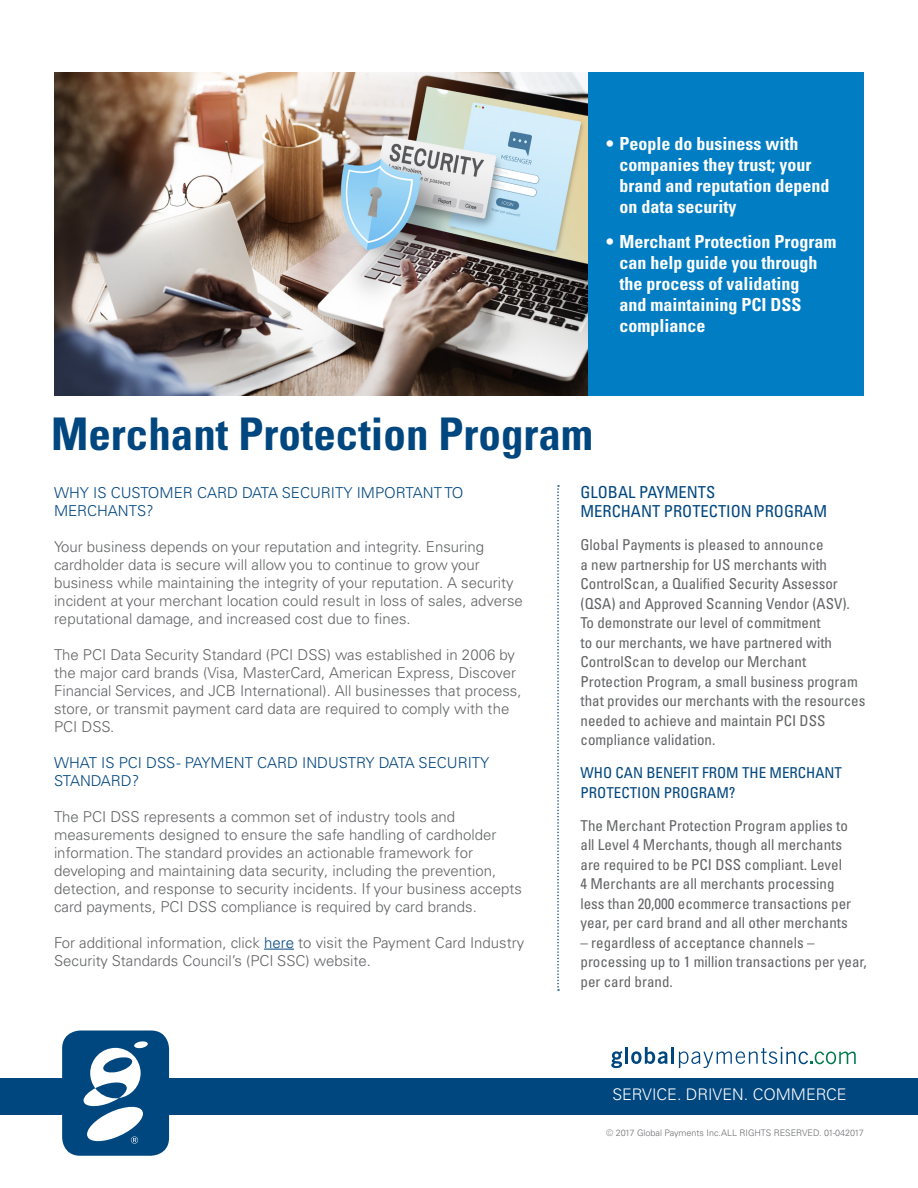
<style>
.page{position:relative;width:918px;height:1188px;background:#fff}
.page>*{position:absolute;margin:0;border:0;box-sizing:border-box;transform-origin:0 0}
.t1{font:45px "Univers LTCYR 67 Bold Cond";color:#00467f}
.t2{font:700 condensed 18px/21px "Univers LT Pro";color:#fff}
.t3{font:condensed 16.5px/19.5px "Univers LT Pro";color:#00467f}
.t4{font:300 16.05px "Univers LT Pro 45";color:#fff}
.t5{font:300 15px/18px "Univers LT Pro 45";color:#636466}
.t6{font:condensed 15px/19.5px "Univers LT Pro";color:#636466}
.t7{font:300 15px/18px "Univers LT Pro 45";color:#00467f}
.t8{font:condensed 15px/19.5px "Univers LT Pro";color:#00467f}
.t9{font:300 9px "Univers LTCYR 45";color:#6d6e71}
.s1{color:#00467f}
</style>
<div class="page">
<div style="left:0;top:1078px;width:918px;height:37px;background:#00467f"></div>
<hr style="left:264px;top:949px;width:30px;height:1px;background:#00467f">
<img style="left:54px;top:72px;width:534px;height:324px">
<div style="left:588px;top:72px;width:276px;height:324px;background:#007dc3"></div>
<svg style="left:611px;top:1051px;width:11px;height:17px"></svg>
<hr style="left:625px;top:1047px;width:3px;height:17px;background:#00467f">
<svg style="left:631px;top:1047px;width:37px;height:17px"></svg>
<hr style="left:671px;top:1047px;width:3px;height:17px;background:#00467f">
<svg style="left:679px;top:1047px;width:177px;height:21px"></svg>
<svg style="left:557px;top:485px;width:2px;height:506px"></svg>
<div style="left:62px;top:1030px;width:107px;height:126px;background:#00467f;border-radius:18px"></div>
<svg style="left:84px;top:1041px;width:64px;height:103px"></svg>
<p class="t2" style="left:620px;top:133px;width:211px;text-indent:-14px">• People do business with companies they trust; your brand and reputation depend on data security</p>
<p class="t2" style="left:620px;top:231px;width:218px;text-indent:-14px">• Merchant Protection Program can help guide you through the process of validating<br>and maintaining PCI DSS compliance</p>
<h1 class="t1" style="left:51px;top:406px;width:544px">Merchant Protection Program</h1>
<p class="t7" style="left:54px;top:483px;width:411px">WHY IS CUSTOMER CARD DATA SECURITY IMPORTANT TO<br>MERCHANTS?</p>
<p class="t5" style="left:54px;top:537px;width:470px">Your business depends on your reputation and integrity. Ensuring cardholder data is secure will allow you to continue to grow your business while maintaining the integrity of your reputation. A security incident at your merchant location could result in loss of sales, adverse reputational damage, and increased cost due to fines.</p>
<p class="t5" style="left:54px;top:645px;width:469px">The PCI Data Security Standard (PCI DSS) was established in 2006 by the major card brands (Visa, MasterCard, American Express, Discover Financial Services, and JCB International). All businesses that process, store, or transmit payment card data are required to comply with the PCI DSS.</p>
<p class="t7" style="left:54px;top:753px;width:437px">WHAT IS PCI DSS - PAYMENT CARD INDUSTRY DATA SECURITY<br>STANDARD?</p>
<p class="t5" style="left:54px;top:807px;width:469px">The PCI DSS represents a common set of industry tools and measurements designed to ensure the safe handling of cardholder information. The standard provides an actionable framework for developing and maintaining data security, including the prevention, detection, and response to security incidents. If your business accepts card payments, PCI DSS compliance is required by card brands.</p>
<p class="t5" style="left:54px;top:933px;width:472px">For additional information, click <span class="s1">here</span> to visit the Payment Card Industry<br>Security Standards Council’s (PCI SSC) website.</p>
<p class="t3" style="left:580px;top:482px;width:248px">GLOBAL PAYMENTS<br>MERCHANT PROTECTION PROGRAM</p>
<p class="t6" style="left:580px;top:535px;width:286px">Global Payments is pleased to announce<br>a new partnership for US merchants with ControlScan, a Qualified Security Assessor (QSA) and Approved Scanning Vendor (ASV).<br>To demonstrate our level of commitment<br>to our merchants, we have partnered with ControlScan to develop our Merchant Protection Program, a small business program that provides our merchants with the resources needed to achieve and maintain PCI DSS compliance validation.</p>
<p class="t8" style="left:580px;top:763px;width:263px">WHO CAN BENEFIT FROM THE MERCHANT<br>PROTECTION PROGRAM?</p>
<p class="t6" style="left:580px;top:816px;width:272px">The Merchant Protection Program applies to all Level 4 Merchants, though all merchants are required to be PCI DSS compliant. Level 4 Merchants are all merchants processing less than 20,000 ecommerce transactions per year, per card brand and all other merchants</p>
<p class="t6" style="left:580px;top:933px;width:288px">– regardless of acceptance channels – processing up to 1 million transactions per year, per card brand.</p>
<p class="t4" style="left:612px;top:1085px;width:236px">SERVICE. DRIVEN. COMMERCE</p>
<p class="t9" style="left:606px;top:1127px;width:259px">© 2017 Global Payments Inc.ALL RIGHTS RESERVED. 01-042017</p>
</div>
